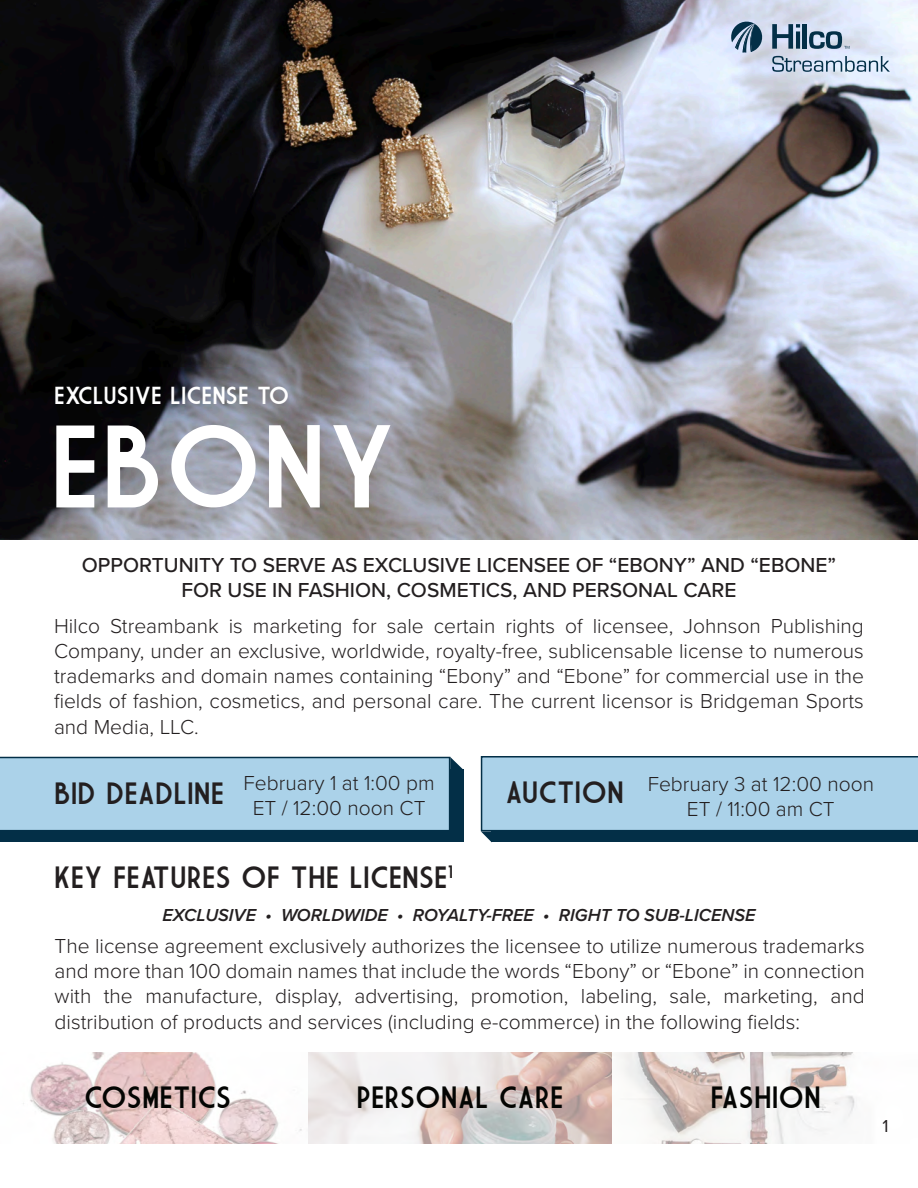
<style>
.page{position:relative;width:918px;height:1188px;background:#fff}
.page>*{position:absolute;margin:0;border:0;box-sizing:border-box;transform-origin:0 0}
.t1{font:114px "Market Deco";color:#fff}
.t2{font:30px "Market Deco";color:#231f20}
.t3{font:30px "Market Deco";color:#040503}
.t4{font:24px "Market Deco";color:#fff}
.t5{font:300 21px/25.2px "Proxima Nova";color:#231f20;text-align:justify}
.t6{font:500 21px/25.2px "Proxima Nova";color:#231f20;text-align:center}
.t7{font:italic 600 18px "Proxima Nova";color:#231f20}
.t8{font:18px "Proxima Nova";color:#231f20}
.s1{font-family:"Market Deco";font-weight:400;font-size:30px}
</style>
<div class="page">
<img style="left:0;top:0;width:918px;height:540px">
<div style="left:0;top:770px;width:463px;height:72px;background:#032f47"></div>
<svg style="left:772px;top:56px;width:118px;height:16px;background:#a3b6c9"></svg>
<svg style="left:772px;top:24px;width:28px;height:25px"></svg>
<hr style="left:796px;top:31px;width:4px;height:18px;background:#032f47">
<hr style="left:803px;top:24px;width:4px;height:25px;background:#032f47">
<svg style="left:809px;top:31px;width:40px;height:18px"></svg>
<svg style="left:731px;top:19px;width:33px;height:34px"></svg>
<svg style="left:0;top:757px;width:463px;height:73px;background:#a3cae1"></svg>
<svg style="left:481px;top:756px;width:437px;height:86px;background:#90b8cf"></svg>
<svg style="left:23px;top:1052px;width:832px;height:92px"></svg>
<p class="t4" style="left:54px;top:382px;width:237px">EXCLUSIVE LICENSE TO</p>
<h1 class="t1" style="left:50px;top:404px;width:349px">EBONY</h1>
<p class="t6" style="left:82px;top:551px;width:756px">OPPORTUNITY TO SERVE AS EXCLUSIVE LICENSEE OF “EBONY” AND “EBONE”<br>FOR USE IN FASHION, COSMETICS, AND PERSONAL CARE</p>
<p class="t5" style="left:54px;top:612px;width:812px">Hilco Streambank is marketing for sale certain rights of licensee, Johnson Publishing Company, under an exclusive, worldwide, royalty-free, sublicensable license to numerous trademarks and domain names containing “Ebony” and “Ebone” for commercial use in the fields of fashion, cosmetics, and personal care. The current licensor is Bridgeman Sports and Media, LLC.</p>
<h2 class="t2" style="left:54px;top:777px;width:172px">BID DEADLINE</h2>
<p class="t5" style="left:244px;top:769px;width:193px;text-align:center">February 1 at 1:00 pm<br>ET / 12:00 noon CT</p>
<p class="t5" style="left:687px;top:770px;width:189px;text-indent:-181px"><span class="s1">AUCTION</span> February 3 at 12:00 noon<br>ET / 11:00 am CT</p>
<h2 class="t2" style="left:54px;top:861px;width:401px">KEY FEATURES OF THE LIcENSE<sup>1</sup></h2>
<p class="t7" style="left:162px;top:901px;width:595px">EXCLUSIVE • WORLDWIDE • ROYALTY-FREE • RIGHT TO SUB-LICENSE</p>
<p class="t5" style="left:55px;top:932px;width:812px">The license agreement exclusively authorizes the licensee to utilize numerous trademarks and more than 100 domain names that include the words “Ebony” or “Ebone” in connection with the manufacture, display, advertising, promotion, labeling, sale, marketing, and distribution of products and services (including e-commerce) in the following fields:</p>
<h2 class="t3" style="left:84px;top:1081px;width:149px">COSMETICS</h2>
<h2 class="t3" style="left:356px;top:1081px;width:209px">PERSONAL CARE</h2>
<h2 class="t3" style="left:710px;top:1081px;width:112px">FASHION</h2>
<p class="t8" style="left:882px;top:1113px;width:8px">1</p>
</div>
